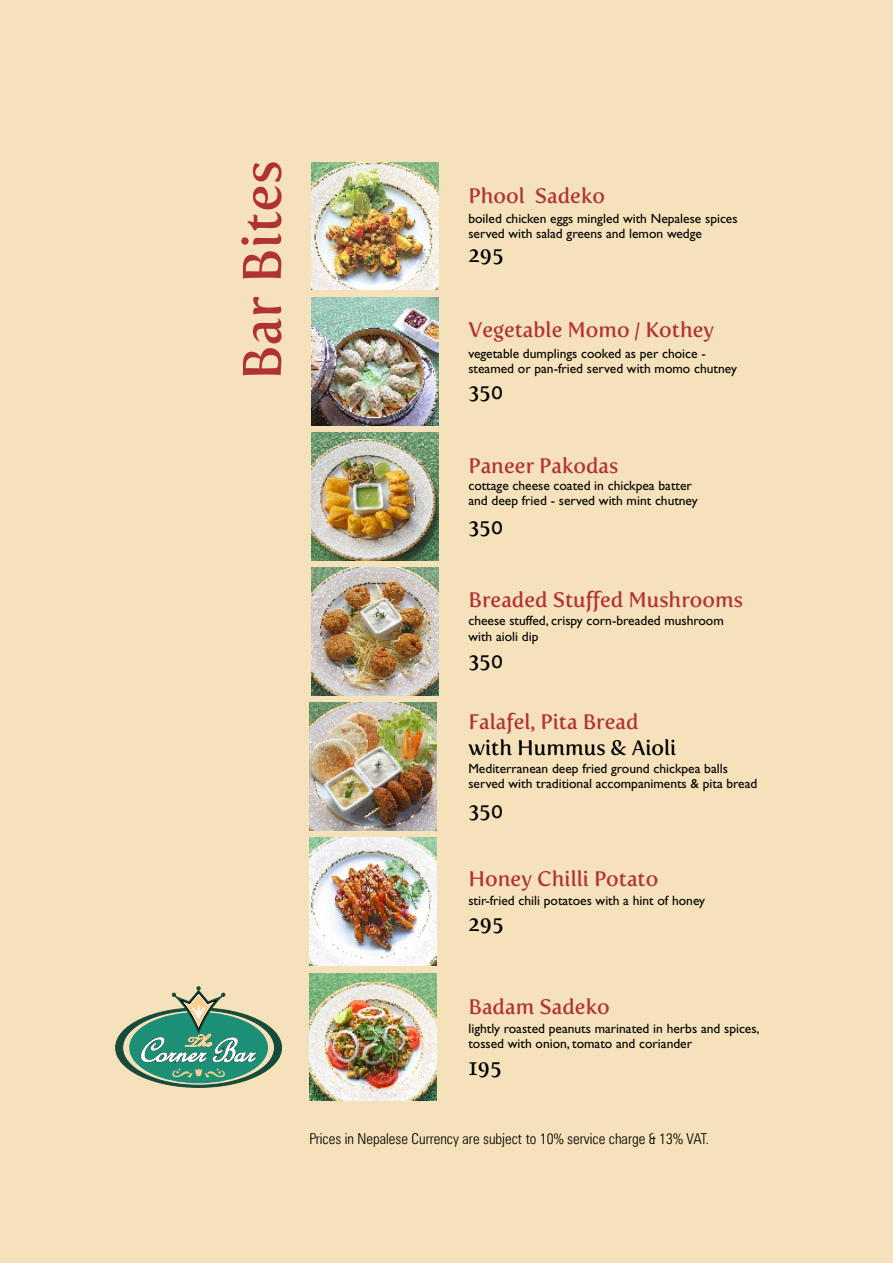
<style>
.page{position:relative;width:893px;height:1263px;background:#f5e1ba}
.page>*{position:absolute;margin:0;border:0;box-sizing:border-box;transform-origin:0 0}
.t1{font:21px "Fertigo Pro";color:#b13235}
.t2{font:21px "Fertigo Pro";color:#000}
.t3{font:300 condensed 15px "Zurich BT";color:#000}
.t4{font:13.5px/15.5px "Gill Sans";color:#000}
</style>
<div class="page">
<svg style="left:241px;top:162px;width:41px;height:213px"></svg>
<img style="left:309px;top:703px;width:128px;height:127px">
<svg style="left:115px;top:986px;width:167px;height:102px"></svg>
<img style="left:311px;top:162px;width:128px;height:128px">
<img style="left:311px;top:297px;width:128px;height:128px">
<img style="left:311px;top:433px;width:128px;height:127px">
<img style="left:311px;top:568px;width:128px;height:127px">
<img style="left:309px;top:838px;width:128px;height:127px">
<img style="left:309px;top:973px;width:128px;height:127px">
<h1 class="t1" style="left:468px;top:187px;width:138px">Phool Sadeko</h1>
<p class="t4" style="left:468px;top:212px;width:271px">boiled chicken eggs mingled with Nepalese spices served with salad greens and lemon wedge</p>
<h1 class="t2" style="left:468px;top:246px;width:36px">295</h1>
<h1 class="t1" style="left:468px;top:321px;width:247px">Vegetable Momo / Kothey</h1>
<p class="t4" style="left:468px;top:347px;width:270px">vegetable dumplings cooked as per choice - steamed or pan-fried served with momo chutney</p>
<h1 class="t2" style="left:468px;top:383px;width:36px">350</h1>
<h1 class="t1" style="left:468px;top:456px;width:151px">Paneer Pakodas</h1>
<p class="t4" style="left:468px;top:479px;width:231px">cottage cheese coated in chickpea batter and deep fried - served with mint chutney</p>
<h1 class="t2" style="left:468px;top:517px;width:36px">350</h1>
<h1 class="t1" style="left:468px;top:591px;width:276px">Breaded Stuffed Mushrooms</h1>
<p class="t4" style="left:468px;top:614px;width:257px">cheese stuffed, crispy corn-breaded mushroom with aioli dip</p>
<h1 class="t2" style="left:468px;top:652px;width:36px">350</h1>
<h1 class="t1" style="left:468px;top:713px;width:172px">Falafel, Pita Bread</h1>
<h1 class="t2" style="left:468px;top:738px;width:209px">with Hummus &amp; Aioli</h1>
<p class="t4" style="left:468px;top:762px;width:290px">Mediterranean deep fried ground chickpea balls served with traditional accompaniments &amp; pita bread</p>
<h1 class="t2" style="left:468px;top:802px;width:36px">350</h1>
<h1 class="t1" style="left:468px;top:869px;width:191px">Honey Chilli Potato</h1>
<h1 class="t2" style="left:468px;top:915px;width:36px">295</h1>
<p class="t4" style="left:468px;top:894px;width:238px">stir-fried chili potatoes with a hint of honey</p>
<h1 class="t1" style="left:468px;top:998px;width:143px">Badam Sadeko</h1>
<p class="t4" style="left:468px;top:1022px;width:293px">lightly roasted peanuts marinated in herbs and spices, tossed with onion, tomato and coriander</p>
<h1 class="t2" style="left:468px;top:1059px;width:35px">195</h1>
<p class="t3" style="left:309px;top:1133px;width:401px">Prices in Nepalese Currency are subject to 10% service charge &amp; 13% VAT.</p>
</div>
